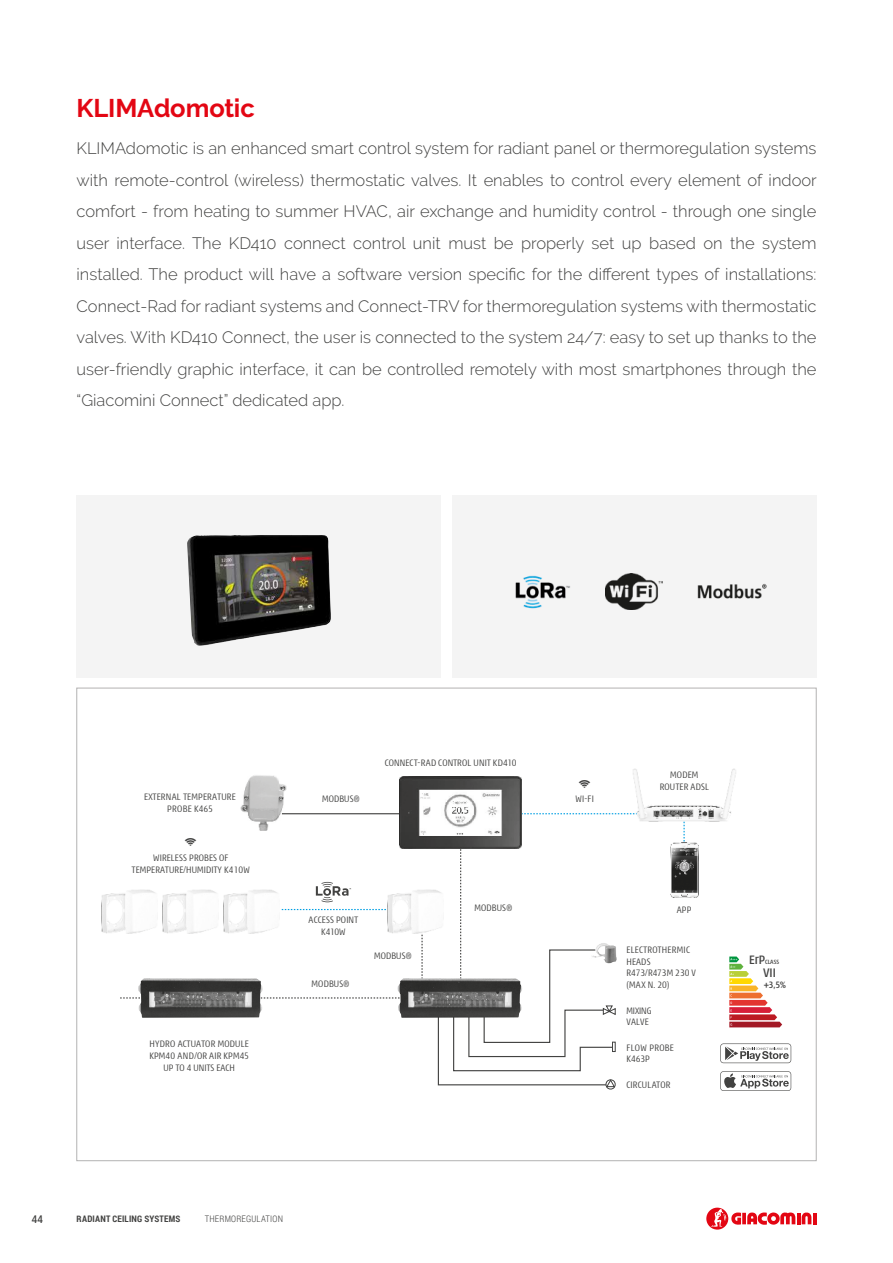
<style>
.page{position:relative;width:893px;height:1263px;background:#fff}
.page>*{position:absolute;margin:0;border:0;box-sizing:border-box;transform-origin:0 0}
.t1{font:700 25.5px "Raleway";letter-spacing:-.005em;color:#e30613}
.t2{font:300 16.5px/31.5px "Raleway";color:#424241;text-align:justify}
.t3{font:500 condensed 13.35px "Modena";color:#424241}
.t4{font:500 condensed 12px "Modena";color:#424241}
.t5{font:300 condensed 10.2px/11.6px "Modena";letter-spacing:.015em;color:#424241;text-align:center}
.t6{font:300 condensed 10.2px/11.6px "Modena";letter-spacing:-.005em;color:#424241}
.t7{font:500 condensed 10.05px "Modena";color:#424241}
.t8{font:700 9px "Roboto Condensed";letter-spacing:.025em;color:#424241}
.t9{font:300 9px "Roboto Condensed";letter-spacing:.02em;color:#424241}
.t10{font:500 condensed 6.6px "Modena";color:#424241}
.s1{font-size:13.2px}
</style>
<div class="page">
<svg style="left:742px;top:1213px;width:4px;height:11px"></svg>
<svg style="left:747px;top:1212px;width:69px;height:13px"></svg>
<svg style="left:706px;top:1207px;width:22px;height:23px"></svg>
<svg style="left:711px;top:1209px;width:30px;height:18px"></svg>
<div style="left:77px;top:495px;width:364px;height:182px;background:#f4f4f4"></div>
<img style="left:187px;top:535px;width:144px;height:111px">
<div style="left:452px;top:495px;width:364px;height:182px;background:#f4f4f4"></div>
<img style="left:515px;top:575px;width:55px;height:34px">
<img style="left:605px;top:573px;width:57px;height:37px">
<img style="left:697px;top:583px;width:70px;height:16px">
<img style="left:633px;top:768px;width:103px;height:54px">
<hr style="left:282px;top:813px;width:126px;height:1px;background:#424241">
<svg style="left:521px;top:813px;width:116px;height:1px"></svg>
<svg style="left:263px;top:997px;width:134px;height:1px"></svg>
<svg style="left:421px;top:934px;width:2px;height:44px"></svg>
<svg style="left:120px;top:997px;width:17px;height:1px"></svg>
<svg style="left:437px;top:849px;width:179px;height:240px"></svg>
<img style="left:241px;top:775px;width:46px;height:56px">
<img style="left:399px;top:776px;width:122px;height:73px">
<img style="left:223px;top:889px;width:54px;height:44px">
<img style="left:387px;top:889px;width:56px;height:44px">
<img style="left:163px;top:889px;width:53px;height:44px">
<img style="left:102px;top:889px;width:53px;height:44px">
<svg style="left:683px;top:822px;width:2px;height:21px"></svg>
<img style="left:589px;top:943px;width:28px;height:20px">
<img style="left:670px;top:843px;width:28px;height:54px">
<svg style="left:729px;top:956px;width:53px;height:71px"></svg>
<svg style="left:720px;top:1043px;width:71px;height:20px"></svg>
<svg style="left:720px;top:1071px;width:71px;height:20px"></svg>
<img style="left:138px;top:978px;width:125px;height:40px">
<img style="left:398px;top:978px;width:124px;height:40px">
<svg style="left:316px;top:882px;width:35px;height:20px"></svg>
<svg style="left:282px;top:909px;width:104px;height:1px"></svg>
<h1 class="t1" style="left:77px;top:94px;width:180px">KLIMAdomotic</h1>
<p class="t2" style="left:77px;top:133px;width:742px">KLIMAdomotic is an enhanced smart control system for radiant panel or thermoregulation systems with remote-control (wireless) thermostatic valves. It enables to control every element of indoor comfort - from heating to summer HVAC, air exchange and humidity control - through one single user interface. The KD410 connect control unit must be properly set up based on the system installed. The product will have a software version specific for the different types of installations:<br>Connect-Rad for radiant systems and Connect-TRV for thermoregulation systems with thermostatic valves. With KD410 Connect, the user is connected to the system 24/7: easy to set up thanks to the user-friendly graphic interface, it can be controlled remotely with most smartphones through the “Giacomini Connect” dedicated app.</p>
<p class="t5" style="left:144px;top:791px;width:93px;line-height:12.1px">EXTERNAL TEMPERATURE<br>PROBE K465</p>
<p class="t5" style="left:132px;top:852px;width:119px;line-height:12.1px">WIRELESS PROBES OF<br>TEMPERATURE/HUMIDITY K410W</p>
<p class="t5" style="left:149px;top:1038px;width:101px;line-height:12.1px">HYDRO ACTUATOR MODULE<br>KPM40 AND/OR AIR KPM45<br>UP TO 4 UNITS EACH</p>
<p class="t5" style="left:322px;top:793px;width:39px">MODBUS®</p>
<p class="t5" style="left:385px;top:757px;width:133px">CONNECT-RAD CONTROL UNIT KD410</p>
<p class="t5" style="left:309px;top:915px;width:51px">ACCESS POINT<br>K410W</p>
<p class="t5" style="left:312px;top:978px;width:39px">MODBUS®</p>
<p class="t5" style="left:374px;top:950px;width:39px">MODBUS®</p>
<p class="t5" style="left:474px;top:902px;width:39px">MODBUS®</p>
<p class="t4" style="left:32px;top:1213px;width:13px">44</p>
<p class="t8" style="left:77px;top:1212px;width:105px">RADIANT CEILING SYSTEMS</p>
<p class="t9" style="left:205px;top:1212px;width:80px">THERMOREGULATION</p>
<p class="t5" style="left:575px;top:793px;width:20px">WI-FI</p>
<p class="t5" style="left:660px;top:769px;width:51px">MODEM<br>ROUTER ADSL</p>
<p class="t5" style="left:677px;top:904px;width:16px">APP</p>
<p class="t5" style="left:626px;top:944px;width:71px;text-align:left">ELECTROTHERMIC<br>HEADS<br>R473/R473M 230 V (MAX N. 20)</p>
<p class="t6" style="left:626px;top:1005px;width:27px">MIXING<br>VALVE</p>
<p class="t5" style="left:626px;top:1042px;width:49px;text-align:left">FLOW PROBE<br>K463P</p>
<p class="t5" style="left:626px;top:1079px;width:45px">CIRCULATOR</p>
<p class="t10" style="left:749px;top:959px;width:31px"><span class="s1">ErP</span>CLASS</p>
<p class="t3" style="left:763px;top:967px;width:14px">VII</p>
<p class="t7" style="left:764px;top:980px;width:23px">+3,5%</p>
</div>
